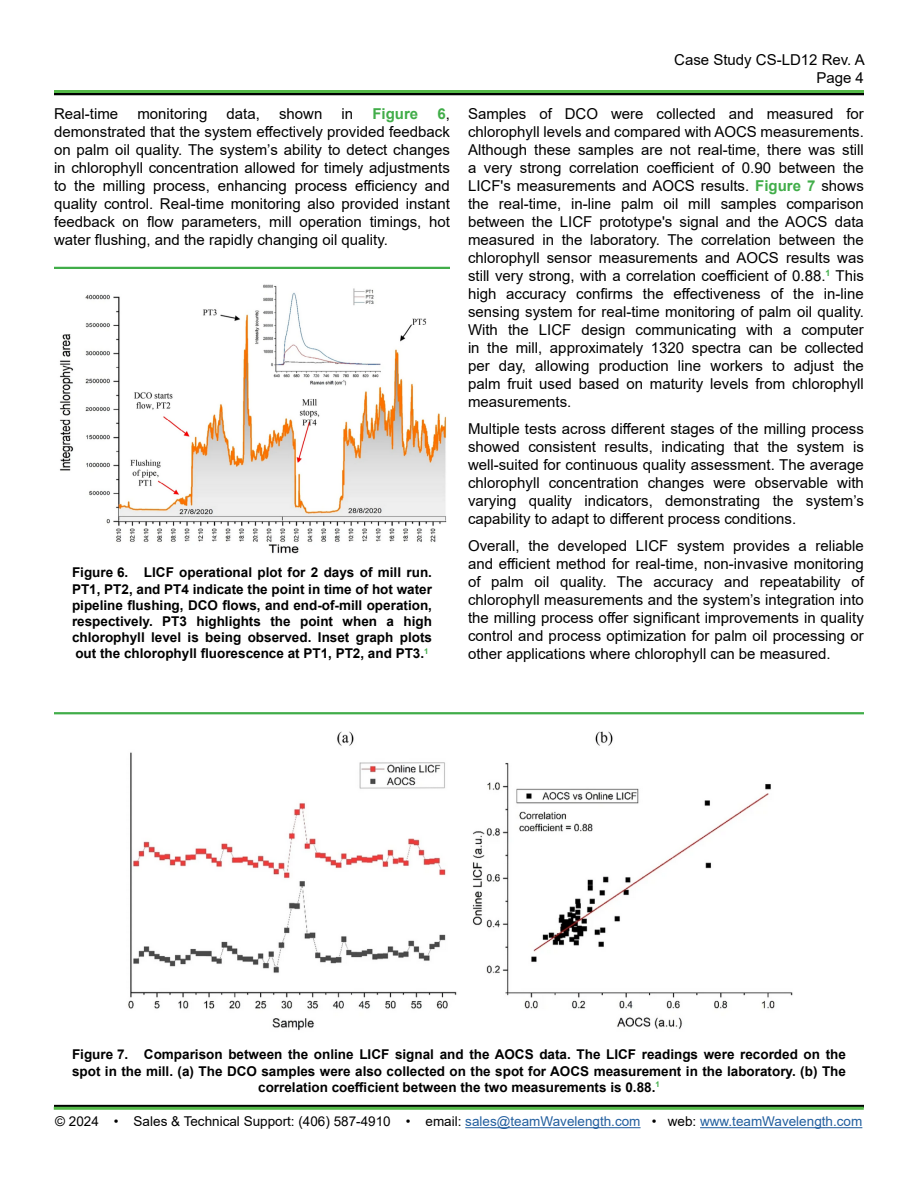
<style>
.page{position:relative;width:918px;height:1188px;background:#fff}
.page>*{position:absolute;margin:0;border:0;box-sizing:border-box;transform-origin:0 0}
.t1{font:15px/18px "Arial";color:#000;text-align:justify}
.t2{font:700 15px "Arial";color:#41ad49}
.t3{font:700 13.5px/16.2px "Arial";color:#000;text-align:justify}
.t4{font:13.5px "Arial";color:#000}
.s1{font-weight:700;color:#41ad49}
.s2{color:#215e9e}
</style>
<div class="page">
<hr style="left:465px;top:1127px;width:176px;height:1px;background:#215e9e">
<hr style="left:700px;top:1127px;width:162px;height:1px;background:#215e9e">
<hr style="left:54px;top:1105px;width:810px;height:3px;background:#000">
<hr style="left:54px;top:1107px;width:810px;height:3px;background:#54b948">
<hr style="left:54px;top:92px;width:810px;height:3px;background:#000">
<hr style="left:54px;top:90px;width:810px;height:3px;background:#54b948">
<img style="left:60px;top:284px;width:387px;height:270px">
<img style="left:128px;top:731px;width:665px;height:300px">
<hr style="left:54px;top:267px;width:396px;height:2px;background:#41ad49">
<hr style="left:54px;top:712px;width:810px;height:2px;background:#41ad49">
<p class="t1" style="left:54px;top:105px;width:398px;text-indent:383px"><span class="s1">6</span>, demonstrated that the system effectively provided feedback on palm oil quality. The system’s ability to detect changes in chlorophyll concentration allowed for timely adjustments to the milling process, enhancing process efficiency and quality control. Real-time monitoring also provided instant feedback on flow parameters, mill operation timings, hot water flushing, and the rapidly changing oil quality.</p>
<p class="t1" style="left:54px;top:105px;width:66px">Real-time</p>
<p class="t1" style="left:137px;top:105px;width:72px">monitoring</p>
<p class="t1" style="left:227px;top:105px;width:35px">data,</p>
<p class="t1" style="left:279px;top:105px;width:45px">shown</p>
<p class="t1" style="left:342px;top:105px;width:13px">in</p>
<p class="t2" style="left:372px;top:103px;width:47px">Figure</p>
<p class="t3" style="left:72px;top:565px;width:362px">Figure 6. LICF operational plot for 2 days of mill run.<br>PT1, PT2, and PT4 indicate the point in time of hot water pipeline flushing, DCO flows, and end-of-mill operation, respectively. PT3 highlights the point when a high chlorophyll level is being observed. Inset graph plots out the chlorophyll fluorescence at PT1, PT2, and PT3.<sup>1</sup></p>
<p class="t1" style="left:674px;top:51px;width:192px;text-align:right">Case Study CS-LD12 Rev. A<br>Page 4</p>
<p class="t1" style="left:468px;top:105px;width:398px">Samples of DCO were collected and measured for chlorophyll levels and compared with AOCS measurements.<br>Although these samples are not real-time, there was still a very strong correlation coefficient of 0.90 between the LICF's measurements and AOCS results. <span class="s1">Figure 7</span> shows the real-time, in-line palm oil mill samples comparison between the LICF prototype's signal and the AOCS data measured in the laboratory. The correlation between the chlorophyll sensor measurements and AOCS results was still very strong, with a correlation coefficient of 0.88.<sup>1</sup> This high accuracy confirms the effectiveness of the in-line sensing system for real-time monitoring of palm oil quality.<br>With the LICF design communicating with a computer in the mill, approximately 1320 spectra can be collected per day, allowing production line workers to adjust the palm fruit used based on maturity levels from chlorophyll measurements.</p>
<p class="t1" style="left:468px;top:420px;width:397px">Multiple tests across different stages of the milling process showed consistent results, indicating that the system is well-suited for continuous quality assessment. The average chlorophyll concentration changes were observable with varying quality indicators, demonstrating the system’s capability to adapt to different process conditions.</p>
<p class="t1" style="left:468px;top:537px;width:397px">Overall, the developed LICF system provides a reliable and efficient method for real-time, non-invasive monitoring of palm oil quality. The accuracy and repeatability of chlorophyll measurements and the system’s integration into the milling process offer significant improvements in quality control and process optimization for palm oil processing or other applications where chlorophyll can be measured.</p>
<p class="t3" style="left:72px;top:1047px;width:776px;text-align:center">Figure 7. Comparison between the online LICF signal and the AOCS data. The LICF readings were recorded on the spot in the mill. (a) The DCO samples were also collected on the spot for AOCS measurement in the laboratory. (b) The correlation coefficient between the two measurements is 0.88.<sup>1</sup></p>
<p class="t4" style="left:55px;top:1112px;width:809px">© 2024 • Sales &amp; Technical Support: (406) 587-4910 • email: <span class="s2">sales@teamWavelength.com</span> • web: <span class="s2">www.teamWavelength.com</span></p>
</div>
